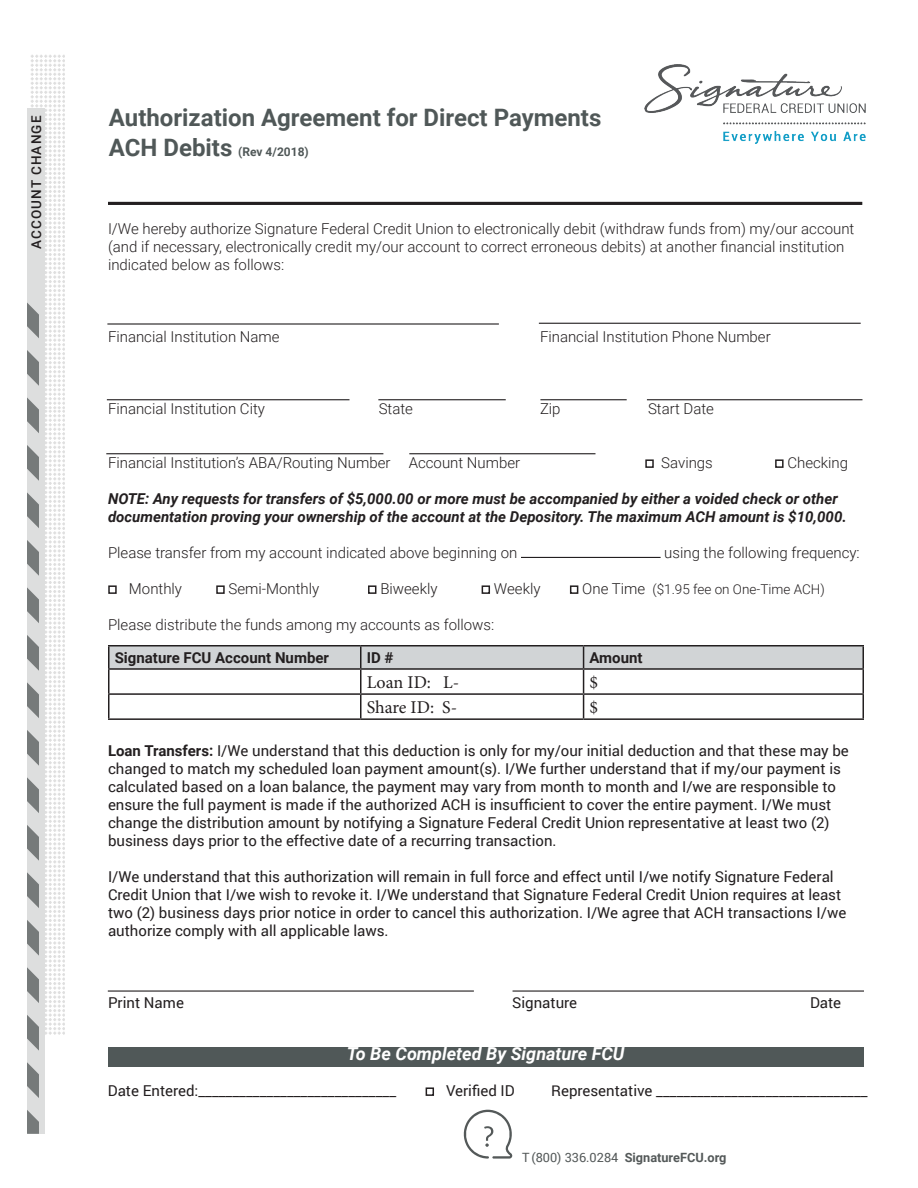
<style>
.page{position:relative;width:918px;height:1188px;background:#fff}
.page>*{position:absolute;margin:0;border:0;box-sizing:border-box;transform-origin:0 0}
.t1{font:700 24px "Roboto";color:#505858}
.t2{font:italic 700 18px "Roboto";color:#fff}
.t3{font:18px "Minion Pro";letter-spacing:-.005em;color:#231f20}
.Body_Copy{font:15px/18px "Roboto";color:#231f20}
.Body_Copy-2{font:300 15px/18px "Roboto";color:#231f20}
.Body_Copy-3{font:italic 700 15px/18px "Roboto";color:#231f20}
.t4{font:700 15px "Roboto";color:#231f20}
.Body_Copy-4{font:300 13.5px "Roboto";color:#231f20}
.t5{font:500 13.5px "Roboto";letter-spacing:.085em;color:#231f20}
.t6{font:700 12.75px "Roboto";color:#545959}
.t7{font:700 12px "Roboto";color:#505858}
.s1{font-size:24px}
.s2{font-size:15px}
.s3{font-weight:700}
.s4{font-weight:400}
</style>
<div class="page">
<img style="left:31px;top:55px;width:33px;height:980px">
<div style="left:27px;top:108px;width:18px;height:1026px;background:#dddede"></div>
<svg style="left:27px;top:350px;width:12px;height:36px"></svg>
<svg style="left:27px;top:492px;width:12px;height:36px"></svg>
<svg style="left:27px;top:635px;width:12px;height:36px"></svg>
<svg style="left:27px;top:777px;width:12px;height:36px"></svg>
<svg style="left:27px;top:920px;width:12px;height:36px"></svg>
<svg style="left:27px;top:1062px;width:12px;height:36px"></svg>
<svg style="left:27px;top:302px;width:12px;height:36px"></svg>
<svg style="left:27px;top:445px;width:12px;height:36px"></svg>
<svg style="left:27px;top:587px;width:12px;height:36px"></svg>
<svg style="left:27px;top:730px;width:12px;height:36px"></svg>
<svg style="left:27px;top:872px;width:12px;height:36px"></svg>
<svg style="left:27px;top:1015px;width:12px;height:36px"></svg>
<svg style="left:27px;top:397px;width:12px;height:36px"></svg>
<svg style="left:27px;top:540px;width:12px;height:36px"></svg>
<svg style="left:27px;top:682px;width:12px;height:36px"></svg>
<svg style="left:27px;top:825px;width:12px;height:36px"></svg>
<svg style="left:27px;top:967px;width:12px;height:36px"></svg>
<svg style="left:27px;top:1110px;width:12px;height:24px"></svg>
<svg style="left:463px;top:1110px;width:50px;height:49px"></svg>
<img style="left:645px;top:65px;width:221px;height:78px">
<div style="left:645px;top:459px;width:9px;height:9px;border:2px solid #231f20"></div>
<div style="left:775px;top:459px;width:9px;height:9px;border:2px solid #231f20"></div>
<hr style="left:521px;top:557px;width:140px;height:1px;background:#231f20">
<div style="left:108px;top:585px;width:9px;height:9px;border:2px solid #231f20"></div>
<div style="left:216px;top:585px;width:9px;height:9px;border:2px solid #231f20"></div>
<div style="left:368px;top:585px;width:8px;height:9px;border:2px solid #231f20"></div>
<div style="left:482px;top:585px;width:8px;height:9px;border:2px solid #231f20"></div>
<div style="left:570px;top:585px;width:8px;height:9px;border:2px solid #231f20"></div>
<hr style="left:108px;top:645px;width:253px;height:2px;background:#231f20">
<hr style="left:108px;top:647px;width:2px;height:21px;background:#231f20">
<hr style="left:361px;top:645px;width:223px;height:2px;background:#231f20">
<hr style="left:584px;top:645px;width:280px;height:2px;background:#231f20">
<hr style="left:862px;top:647px;width:2px;height:21px;background:#231f20">
<hr style="left:108px;top:668px;width:253px;height:2px;background:#231f20">
<hr style="left:108px;top:670px;width:2px;height:23px;background:#231f20">
<hr style="left:584px;top:668px;width:280px;height:2px;background:#231f20">
<hr style="left:862px;top:670px;width:2px;height:23px;background:#231f20">
<hr style="left:108px;top:693px;width:253px;height:2px;background:#231f20">
<hr style="left:108px;top:695px;width:2px;height:23px;background:#231f20">
<hr style="left:584px;top:693px;width:280px;height:2px;background:#231f20">
<svg style="left:109px;top:646px;width:754px;height:72px"></svg>
<hr style="left:862px;top:695px;width:2px;height:23px;background:#231f20">
<hr style="left:108px;top:718px;width:253px;height:2px;background:#231f20">
<hr style="left:361px;top:718px;width:223px;height:2px;background:#231f20">
<hr style="left:584px;top:718px;width:280px;height:2px;background:#231f20">
<div style="left:108px;top:1047px;width:755px;height:19px;background:#505858"></div>
<hr style="left:108px;top:202px;width:754px;height:3px;background:#231f20">
<hr style="left:107px;top:323px;width:392px;height:2px;background:#231f20">
<hr style="left:539px;top:323px;width:322px;height:1px;background:#231f20">
<hr style="left:107px;top:399px;width:243px;height:1px;background:#231f20">
<hr style="left:378px;top:399px;width:128px;height:1px;background:#231f20">
<hr style="left:540px;top:399px;width:87px;height:1px;background:#231f20">
<hr style="left:647px;top:399px;width:215px;height:1px;background:#231f20">
<hr style="left:106px;top:453px;width:277px;height:1px;background:#231f20">
<hr style="left:409px;top:453px;width:187px;height:1px;background:#231f20">
<hr style="left:108px;top:990px;width:366px;height:2px;background:#231f20">
<hr style="left:513px;top:990px;width:351px;height:2px;background:#231f20">
<div style="left:426px;top:1087px;width:8px;height:9px;border:2px solid #231f20"></div>
<p class="t5" style="left:27px;top:249px;width:135px;rotate:-90deg">ACCOUNT CHANGE</p>
<p class="t1" style="left:109px;top:101px;width:494px">Authorization Agreement for Direct Payments</p>
<p class="t7" style="left:109px;top:143px;width:201px"><span class="s1">ACH Debits</span> (Rev 4/2018)</p>
<p class="Body_Copy-2" style="left:108px;top:219px;width:748px">I/We hereby authorize Signature Federal Credit Union to electronically debit (withdraw funds from) my/our account (and if necessary, electronically credit my/our account to correct erroneous debits) at another financial institution indicated below as follows:</p>
<p class="Body_Copy-2" style="left:108px;top:327px;width:173px">Financial Institution Name</p>
<p class="Body_Copy-2" style="left:540px;top:327px;width:232px">Financial Institution Phone Number</p>
<p class="Body_Copy-2" style="left:108px;top:399px;width:158px">Financial Institution City</p>
<p class="Body_Copy-2" style="left:379px;top:399px;width:36px">State</p>
<p class="Body_Copy-2" style="left:540px;top:399px;width:22px">Zip</p>
<p class="Body_Copy-2" style="left:648px;top:399px;width:68px">Start Date</p>
<p class="Body_Copy-2" style="left:108px;top:453px;width:414px">Financial Institution’s ABA/Routing Number Account Number</p>
<p class="Body_Copy-2" style="left:661px;top:453px;width:53px">Savings</p>
<p class="Body_Copy-2" style="left:787px;top:453px;width:62px">Checking</p>
<p class="Body_Copy-3" style="left:108px;top:489px;width:740px">NOTE: Any requests for transfers of $5,000.00 or more must be accompanied by either a voided check or other documentation proving your ownership of the account at the Depository. The maximum ACH amount is $10,000.</p>
<p class="Body_Copy-2" style="left:108px;top:543px;width:411px">Please transfer from my account indicated above beginning on</p>
<p class="Body_Copy-2" style="left:664px;top:543px;width:197px">using the following frequency:</p>
<p class="Body_Copy-2" style="left:129px;top:579px;width:55px">Monthly</p>
<p class="Body_Copy-2" style="left:229px;top:579px;width:92px">Semi-Monthly</p>
<p class="Body_Copy-2" style="left:380px;top:579px;width:59px">Biweekly</p>
<p class="Body_Copy-2" style="left:494px;top:579px;width:48px">Weekly</p>
<p class="Body_Copy-4" style="left:582px;top:580px;width:244px"><span class="s2">One Time</span> ($1.95 fee on One-Time ACH)</p>
<p class="Body_Copy-2" style="left:108px;top:615px;width:388px">Please distribute the funds among my accounts as follows:</p>
<p class="t4" style="left:115px;top:647px;width:216px">Signature FCU Account Number</p>
<p class="t4" style="left:367px;top:647px;width:28px">ID #</p>
<p class="t4" style="left:590px;top:647px;width:55px">Amount</p>
<p class="t3" style="left:367px;top:670px;width:94px">Loan ID: L-</p>
<p class="t3" style="left:590px;top:670px;width:10px">$</p>
<p class="t3" style="left:367px;top:695px;width:92px">Share ID: S-</p>
<p class="t3" style="left:590px;top:695px;width:10px">$</p>
<p class="Body_Copy" style="left:108px;top:741px;width:742px"><span class="s3">Loan Transfers:</span> I/We understand that this deduction is only for my/our initial deduction and that these may be changed to match my scheduled loan payment amount(s). I/We further understand that if my/our payment is calculated based on a loan balance, the payment may vary from month to month and I/we are responsible to ensure the full payment is made if the authorized ACH is insufficient to cover the entire payment. I/We must change the distribution amount by notifying a Signature Federal Credit Union representative at least two (2) business days prior to the effective date of a recurring transaction.</p>
<p class="Body_Copy" style="left:108px;top:867px;width:740px">I/We understand that this authorization will remain in full force and effect until I/we notify Signature Federal Credit Union that I/we wish to revoke it. I/We understand that Signature Federal Credit Union requires at least two (2) business days prior notice in order to cancel this authorization. I/We agree that ACH transactions I/we authorize comply with all applicable laws.</p>
<p class="Body_Copy" style="left:108px;top:993px;width:77px">Print Name</p>
<p class="Body_Copy" style="left:512px;top:993px;width:67px">Signature</p>
<p class="Body_Copy" style="left:810px;top:993px;width:33px">Date</p>
<p class="t2" style="left:347px;top:1041px;width:279px">To Be Completed By Signature FCU</p>
<p class="Body_Copy" style="left:108px;top:1081px;width:290px">Date Entered:_____________________________</p>
<p class="Body_Copy" style="left:446px;top:1081px;width:70px">Verified ID</p>
<p class="Body_Copy" style="left:551px;top:1081px;width:318px">Representative _______________________________</p>
<p class="t6" style="left:522px;top:1148px;width:206px"><span class="s4">T (800) 336.0284</span> SignatureFCU.org</p>
</div>
